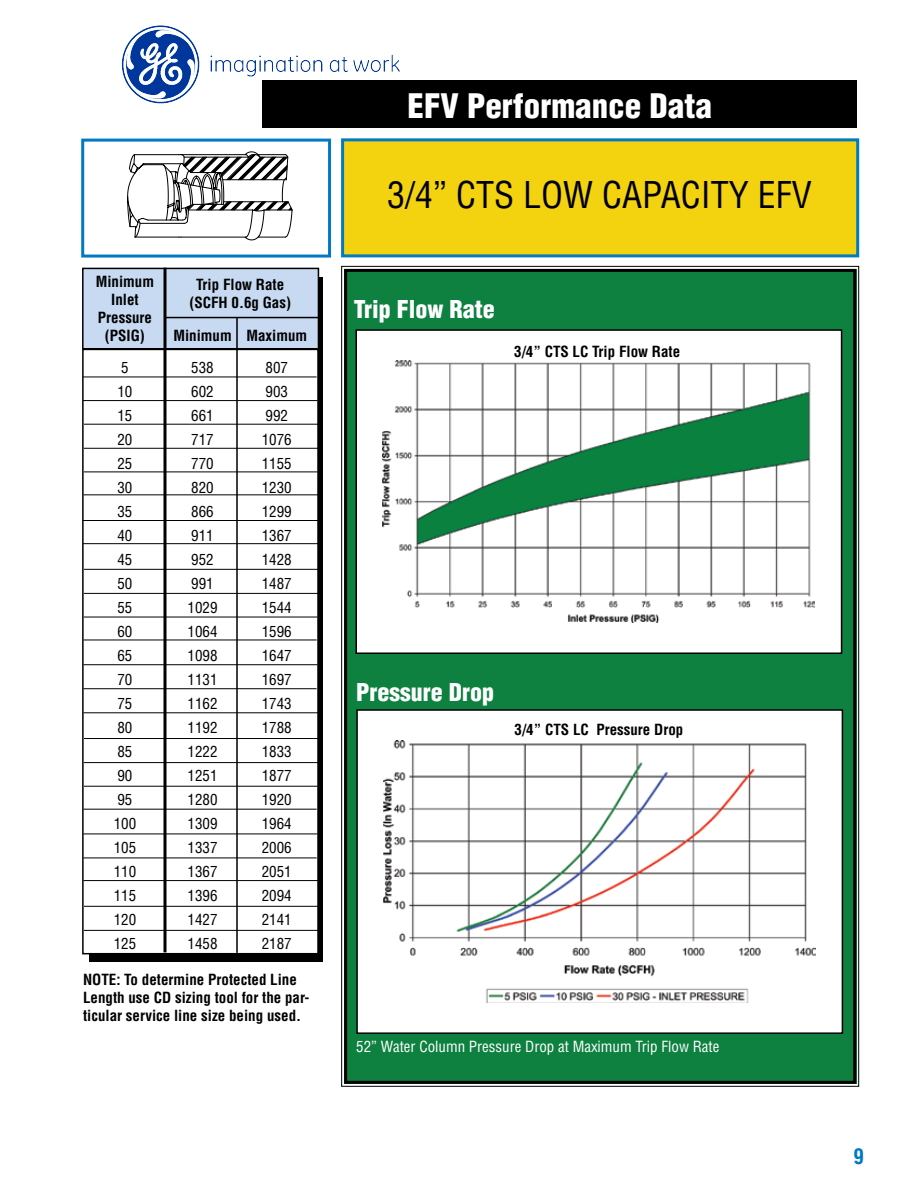
<style>
.page{position:relative;width:918px;height:1188px;background:#fff}
.page>*{position:absolute;margin:0;border:0;box-sizing:border-box;transform-origin:0 0}
.t1{font:condensed 36px "Helvetica";color:#000}
.t2{font:900 condensed 33px "Helvetica";color:#fff}
.t3{font:900 condensed 24px "Helvetica";color:#fff}
.t4{font:700 condensed 21px "Helvetica";color:#007ac2}
.t5{font:condensed 15px "Helvetica";color:#000}
.t6{font:700 condensed 15px/18px "Helvetica";color:#000;text-align:center}
.t7{font:condensed 15px "Helvetica";color:#fff}
</style>
<div class="page">
<div style="left:343px;top:140px;width:515px;height:116px;background:#f3d210"></div>
<div style="left:341px;top:138px;width:518px;height:119px;border:3px solid #007ac2"></div>
<div style="left:89px;top:277px;width:234px;height:684px;background:#000"></div>
<div style="left:83px;top:268px;width:235px;height:81px;background:#c7daf1"></div>
<div style="left:82px;top:268px;width:237px;height:82px;border:2px solid #000"></div>
<div style="left:83px;top:349px;width:235px;height:605px;background:#fff"></div>
<div style="left:82px;top:349px;width:237px;height:605px;border:2px solid #000"></div>
<hr style="left:164px;top:268px;width:2px;height:684px;background:#000">
<svg style="left:341px;top:265px;width:519px;height:822px;background:#188346"></svg>
<div style="left:344px;top:269px;width:512px;height:815px;border:3px solid #000"></div>
<div style="left:357px;top:710px;width:485px;height:323px;background:#fff"></div>
<img style="left:384px;top:740px;width:432px;height:263px">
<div style="left:356px;top:709px;width:487px;height:325px;border:2px solid #000"></div>
<div style="left:356px;top:330px;width:486px;height:323px;background:#fff"></div>
<img style="left:383px;top:360px;width:432px;height:263px">
<div style="left:356px;top:329px;width:486px;height:325px;border:2px solid #000"></div>
<hr style="left:84px;top:348px;width:234px;height:2px;background:#000">
<hr style="left:236px;top:318px;width:2px;height:635px;background:#000">
<hr style="left:83px;top:377px;width:234px;height:1px;background:#000">
<hr style="left:83px;top:400px;width:235px;height:1px;background:#000">
<hr style="left:84px;top:424px;width:234px;height:1px;background:#000">
<hr style="left:84px;top:448px;width:234px;height:1px;background:#000">
<hr style="left:84px;top:472px;width:234px;height:1px;background:#000">
<hr style="left:83px;top:494px;width:235px;height:1px;background:#000">
<hr style="left:83px;top:520px;width:235px;height:1px;background:#000">
<hr style="left:83px;top:543px;width:235px;height:1px;background:#000">
<hr style="left:84px;top:569px;width:234px;height:1px;background:#000">
<hr style="left:84px;top:593px;width:235px;height:1px;background:#000">
<hr style="left:84px;top:617px;width:234px;height:1px;background:#000">
<hr style="left:83px;top:640px;width:234px;height:1px;background:#000">
<hr style="left:83px;top:664px;width:235px;height:1px;background:#000">
<hr style="left:83px;top:688px;width:234px;height:1px;background:#000">
<hr style="left:83px;top:712px;width:235px;height:1px;background:#000">
<hr style="left:84px;top:738px;width:234px;height:1px;background:#000">
<hr style="left:84px;top:762px;width:235px;height:1px;background:#000">
<hr style="left:84px;top:786px;width:234px;height:1px;background:#000">
<hr style="left:83px;top:809px;width:234px;height:1px;background:#000">
<hr style="left:83px;top:834px;width:235px;height:1px;background:#000">
<hr style="left:83px;top:858px;width:234px;height:1px;background:#000">
<hr style="left:83px;top:880px;width:235px;height:1px;background:#000">
<hr style="left:84px;top:906px;width:234px;height:1px;background:#000">
<hr style="left:84px;top:930px;width:235px;height:1px;background:#000">
<hr style="left:166px;top:317px;width:152px;height:1px;background:#000">
<div style="left:81px;top:139px;width:250px;height:119px;border:3px solid #007ac2"></div>
<svg style="left:127px;top:152px;width:165px;height:88px"></svg>
<div style="left:262px;top:81px;width:595px;height:47px;background:#000"></div>
<img style="left:121px;top:25px;width:344px;height:79px">
<p class="t6" style="left:96px;top:273px;width:60px">Minimum<br>Inlet<br>Pressure (PSIG)</p>
<p class="t6" style="left:189px;top:275px;width:103px">Trip Flow Rate (SCFH 0.6g Gas)</p>
<p class="t6" style="left:173px;top:327px;width:135px">Minimum Maximum</p>
<p class="t5" style="left:121px;top:358px;width:9px">5</p>
<p class="t5" style="left:191px;top:358px;width:24px">538</p>
<p class="t5" style="left:266px;top:358px;width:24px">807</p>
<p class="t5" style="left:117px;top:382px;width:16px">10</p>
<p class="t5" style="left:191px;top:382px;width:24px">602</p>
<p class="t5" style="left:266px;top:382px;width:24px">903</p>
<p class="t5" style="left:117px;top:406px;width:16px">15</p>
<p class="t5" style="left:191px;top:406px;width:24px">661</p>
<p class="t5" style="left:266px;top:406px;width:24px">992</p>
<p class="t5" style="left:117px;top:430px;width:16px">20</p>
<p class="t5" style="left:191px;top:430px;width:24px">717</p>
<p class="t5" style="left:262px;top:430px;width:31px">1076</p>
<p class="t5" style="left:117px;top:454px;width:16px">25</p>
<p class="t5" style="left:191px;top:454px;width:24px">770</p>
<p class="t5" style="left:262px;top:454px;width:31px">1155</p>
<p class="t5" style="left:117px;top:478px;width:16px">30</p>
<p class="t5" style="left:191px;top:478px;width:24px">820</p>
<p class="t5" style="left:262px;top:478px;width:31px">1230</p>
<p class="t5" style="left:117px;top:502px;width:16px">35</p>
<p class="t5" style="left:191px;top:502px;width:24px">866</p>
<p class="t5" style="left:262px;top:502px;width:31px">1299</p>
<p class="t5" style="left:117px;top:526px;width:16px">40</p>
<p class="t5" style="left:191px;top:526px;width:24px">911</p>
<p class="t5" style="left:262px;top:526px;width:31px">1367</p>
<p class="t5" style="left:117px;top:550px;width:16px">45</p>
<p class="t5" style="left:191px;top:550px;width:24px">952</p>
<p class="t5" style="left:262px;top:550px;width:31px">1428</p>
<p class="t5" style="left:117px;top:574px;width:16px">50</p>
<p class="t5" style="left:191px;top:574px;width:24px">991</p>
<p class="t5" style="left:262px;top:574px;width:31px">1487</p>
<p class="t5" style="left:117px;top:598px;width:16px">55</p>
<p class="t5" style="left:188px;top:598px;width:31px">1029</p>
<p class="t5" style="left:262px;top:598px;width:31px">1544</p>
<p class="t5" style="left:117px;top:622px;width:16px">60</p>
<p class="t5" style="left:188px;top:622px;width:31px">1064</p>
<p class="t5" style="left:262px;top:622px;width:31px">1596</p>
<p class="t5" style="left:117px;top:646px;width:16px">65</p>
<p class="t5" style="left:188px;top:646px;width:31px">1098</p>
<p class="t5" style="left:262px;top:646px;width:31px">1647</p>
<p class="t5" style="left:117px;top:670px;width:16px">70</p>
<p class="t5" style="left:188px;top:670px;width:31px">1131</p>
<p class="t5" style="left:262px;top:670px;width:31px">1697</p>
<p class="t5" style="left:117px;top:694px;width:16px">75</p>
<p class="t5" style="left:188px;top:694px;width:31px">1162</p>
<p class="t5" style="left:262px;top:694px;width:31px">1743</p>
<p class="t5" style="left:117px;top:718px;width:16px">80</p>
<p class="t5" style="left:188px;top:718px;width:31px">1192</p>
<p class="t5" style="left:262px;top:718px;width:31px">1788</p>
<p class="t5" style="left:117px;top:742px;width:16px">85</p>
<p class="t5" style="left:188px;top:742px;width:31px">1222</p>
<p class="t5" style="left:262px;top:742px;width:31px">1833</p>
<p class="t5" style="left:117px;top:766px;width:16px">90</p>
<p class="t5" style="left:188px;top:766px;width:31px">1251</p>
<p class="t5" style="left:262px;top:766px;width:31px">1877</p>
<p class="t5" style="left:117px;top:790px;width:16px">95</p>
<p class="t5" style="left:188px;top:790px;width:31px">1280</p>
<p class="t5" style="left:262px;top:790px;width:31px">1920</p>
<p class="t5" style="left:114px;top:814px;width:24px">100</p>
<p class="t5" style="left:188px;top:814px;width:31px">1309</p>
<p class="t5" style="left:262px;top:814px;width:31px">1964</p>
<p class="t5" style="left:114px;top:838px;width:24px">105</p>
<p class="t5" style="left:188px;top:838px;width:31px">1337</p>
<p class="t5" style="left:262px;top:838px;width:31px">2006</p>
<p class="t5" style="left:114px;top:862px;width:24px">110</p>
<p class="t5" style="left:188px;top:862px;width:31px">1367</p>
<p class="t5" style="left:262px;top:862px;width:31px">2051</p>
<p class="t5" style="left:114px;top:886px;width:24px">115</p>
<p class="t5" style="left:188px;top:886px;width:31px">1396</p>
<p class="t5" style="left:262px;top:886px;width:31px">2094</p>
<p class="t5" style="left:114px;top:910px;width:24px">120</p>
<p class="t5" style="left:188px;top:910px;width:31px">1427</p>
<p class="t5" style="left:262px;top:910px;width:31px">2141</p>
<p class="t5" style="left:114px;top:934px;width:24px">125</p>
<p class="t5" style="left:188px;top:934px;width:31px">1458</p>
<p class="t5" style="left:262px;top:934px;width:31px">2187</p>
<p class="t6" style="left:83px;top:971px;width:228px;text-align:left">NOTE: To determine Protected Line<br>Length use CD sizing tool for the par&shy;ticular service line size being used.</p>
<h2 class="t2" style="left:408px;top:85px;width:306px">EFV Performance Data</h2>
<h1 class="t1" style="left:387px;top:173px;width:426px">3/4” CTS LOW CAPACITY EFV</h1>
<h3 class="t3" style="left:354px;top:294px;width:142px">Trip Flow Rate</h3>
<p class="t6" style="left:514px;top:342px;width:168px">3/4” CTS LC Trip Flow Rate</p>
<h3 class="t3" style="left:356px;top:677px;width:139px">Pressure Drop</h3>
<p class="t6" style="left:515px;top:721px;width:170px">3/4” CTS LC Pressure Drop</p>
<p class="t7" style="left:356px;top:1037px;width:365px">52” Water Column Pressure Drop at Maximum Trip Flow Rate</p>
<h3 class="t4" style="left:854px;top:1144px;width:12px">9</h3>
</div>
